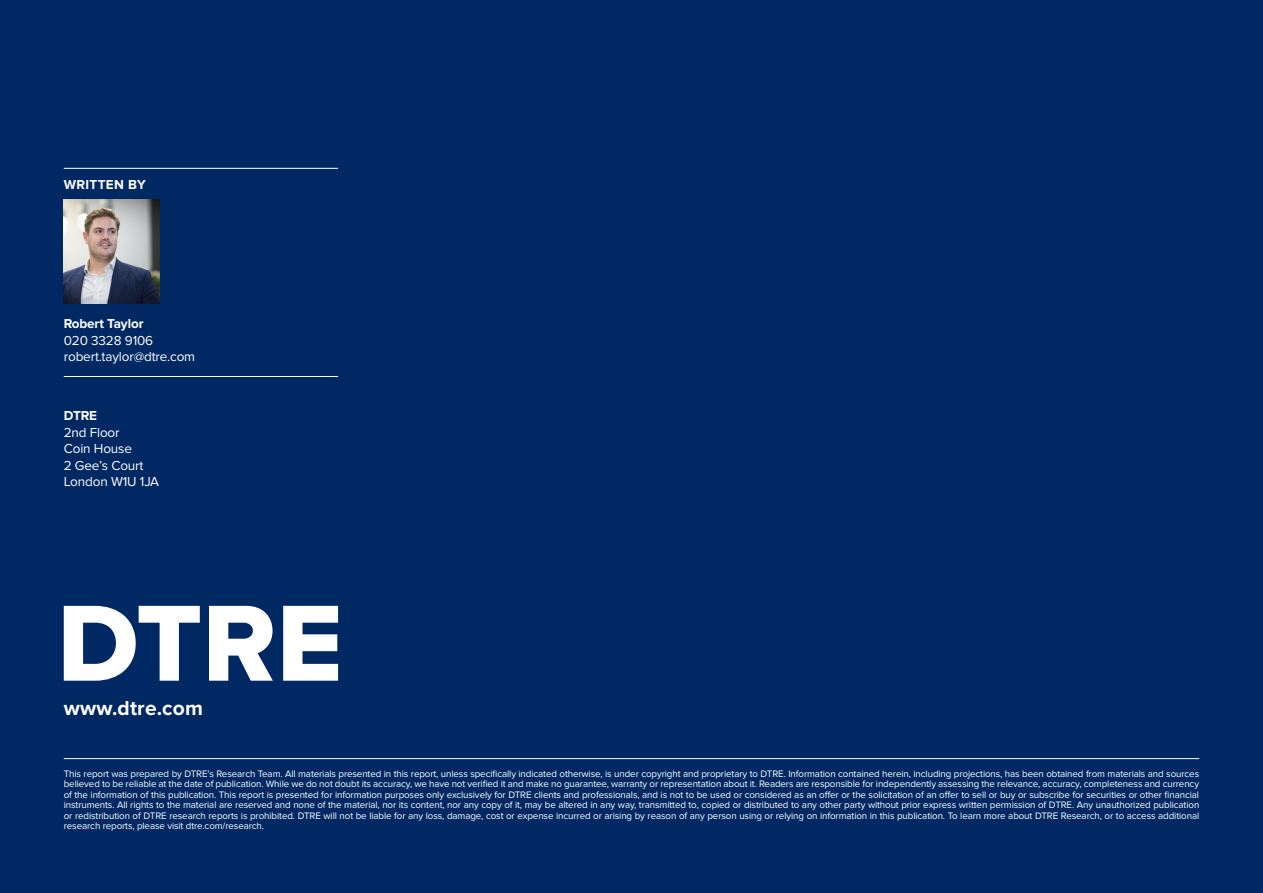
<style>
.page{position:relative;width:1263px;height:893px;background:#002964}
.page>*{position:absolute;margin:0;border:0;box-sizing:border-box;transform-origin:0 0}
.t1{font:700 21px "Proxima Nova";letter-spacing:.01em;color:#fff}
.t2{font:13.5px "Proxima Nova";letter-spacing:-.01em;color:#fff}
.t3{font:700 13.5px "Proxima Nova";letter-spacing:-.01em;color:#fff}
.t4{font:700 13.5px "Proxima Nova";letter-spacing:.025em;color:#fff}
.t5{font:9.75px/10.5px "Proxima Nova";letter-spacing:-.01em;color:#fff;text-align:justify}
</style>
<div class="page">
<svg style="left:64px;top:606px;width:136px;height:75px"></svg>
<svg style="left:209px;top:606px;width:64px;height:75px"></svg>
<svg style="left:283px;top:606px;width:55px;height:75px"></svg>
<hr style="left:64px;top:758px;width:1135px;height:1px;background:#fff">
<hr style="left:64px;top:168px;width:274px;height:1px;background:#fff">
<hr style="left:64px;top:376px;width:274px;height:1px;background:#fff">
<img style="left:64px;top:200px;width:95px;height:103px">
<p class="t4" style="left:64px;top:177px;width:83px">WRITTEN BY</p>
<p class="t3" style="left:64px;top:316px;width:81px">Robert Taylor</p>
<p class="t2" style="left:64px;top:333px;width:91px">020 3328 9106</p>
<p class="t2" style="left:64px;top:349px;width:133px">robert.taylor@dtre.com</p>
<p class="t3" style="left:64px;top:408px;width:35px">DTRE</p>
<p class="t2" style="left:64px;top:425px;width:57px">2nd Floor</p>
<p class="t2" style="left:64px;top:441px;width:70px">Coin House</p>
<p class="t2" style="left:64px;top:458px;width:81px">2 Gee’s Court</p>
<p class="t2" style="left:64px;top:474px;width:97px">London W1U 1JA</p>
<p class="t1" style="left:64px;top:696px;width:141px">www.dtre.com</p>
<p class="t5" style="left:64px;top:768px;width:1137px">This report was prepared by DTRE’s Research Team. All materials presented in this report, unless specifically indicated otherwise, is under copyright and proprietary to DTRE. Information contained herein, including projections, has been obtained from materials and sources believed to be reliable at the date of publication. While we do not doubt its accuracy, we have not verified it and make no guarantee, warranty or representation about it. Readers are responsible for independently assessing the relevance, accuracy, completeness and currency of the information of this publication. This report is presented for information purposes only exclusively for DTRE clients and professionals, and is not to be used or considered as an offer or the solicitation of an offer to sell or buy or subscribe for securities or other financial instruments. All rights to the material are reserved and none of the material, nor its content, nor any copy of it, may be altered in any way, transmitted to, copied or distributed to any other party without prior express written permission of DTRE. Any unauthorized publication or redistribution of DTRE research reports is prohibited. DTRE will not be liable for any loss, damage, cost or expense incurred or arising by reason of any person using or relying on information in this publication. To learn more about DTRE Research, or to access additional research reports, please visit dtre.com/research.</p>
</div>
